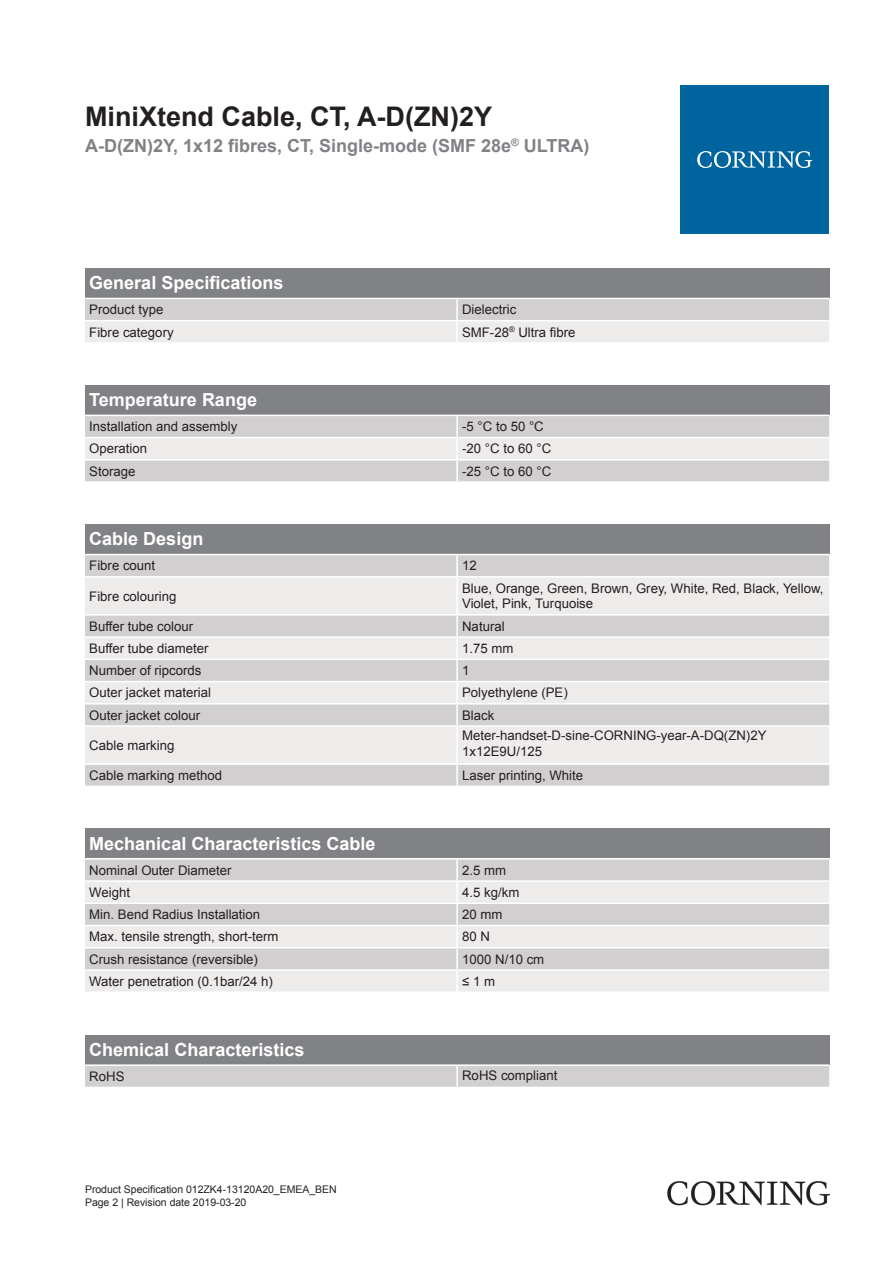
<style>
.page{position:relative;width:893px;height:1263px;background:#fff}
.page>*{position:absolute;margin:0;border:0;box-sizing:border-box;transform-origin:0 0}
.t1{font:700 27px "Arial";color:#231f20}
.t2{font:700 18px "Arial";color:#fff}
.t3{font:700 18px "Arial";color:#808285}
.t4{font:13.2px/15.9px "Arial";color:#231f20}
.t5{font:10.5px/12.6px "Arial";color:#231f20}
</style>
<div class="page">
<div style="left:85px;top:268px;width:744px;height:30px;background:#808285"></div>
<svg style="left:85px;top:299px;width:744px;height:43px;background:#dfdddd"></svg>
<hr style="left:456px;top:299px;width:2px;height:21px;background:#fff">
<hr style="left:456px;top:321px;width:2px;height:21px;background:#fff">
<hr style="left:85px;top:320px;width:372px;height:1px;background:#fff">
<hr style="left:457px;top:320px;width:372px;height:1px;background:#fff">
<div style="left:85px;top:385px;width:744px;height:30px;background:#808285"></div>
<div style="left:85px;top:416px;width:744px;height:65px;background:#d1cfcf"></div>
<div style="left:85px;top:438px;width:744px;height:21px;background:#edeceb"></div>
<hr style="left:456px;top:416px;width:2px;height:21px;background:#fff">
<hr style="left:456px;top:438px;width:2px;height:21px;background:#fff">
<hr style="left:456px;top:461px;width:2px;height:20px;background:#fff">
<hr style="left:85px;top:437px;width:372px;height:1px;background:#fff">
<hr style="left:457px;top:437px;width:372px;height:1px;background:#fff">
<hr style="left:85px;top:459px;width:372px;height:2px;background:#fff">
<hr style="left:457px;top:459px;width:372px;height:2px;background:#fff">
<div style="left:85px;top:524px;width:744px;height:30px;background:#808285"></div>
<div style="left:85px;top:555px;width:744px;height:230px;background:#d1cfcf"></div>
<svg style="left:85px;top:577px;width:744px;height:186px;background:#e3e2e1"></svg>
<hr style="left:456px;top:555px;width:2px;height:21px;background:#fff">
<hr style="left:456px;top:577px;width:2px;height:37px;background:#fff">
<hr style="left:456px;top:616px;width:2px;height:20px;background:#fff">
<hr style="left:456px;top:638px;width:2px;height:20px;background:#fff">
<hr style="left:456px;top:660px;width:2px;height:21px;background:#fff">
<hr style="left:456px;top:682px;width:2px;height:21px;background:#fff">
<hr style="left:456px;top:704px;width:2px;height:21px;background:#fff">
<hr style="left:456px;top:727px;width:2px;height:36px;background:#fff">
<hr style="left:456px;top:765px;width:2px;height:20px;background:#fff">
<hr style="left:85px;top:576px;width:372px;height:1px;background:#fff">
<hr style="left:457px;top:576px;width:372px;height:1px;background:#fff">
<hr style="left:85px;top:614px;width:372px;height:2px;background:#fff">
<hr style="left:457px;top:614px;width:372px;height:2px;background:#fff">
<hr style="left:85px;top:636px;width:372px;height:2px;background:#fff">
<hr style="left:457px;top:636px;width:372px;height:2px;background:#fff">
<hr style="left:85px;top:658px;width:372px;height:2px;background:#fff">
<hr style="left:457px;top:658px;width:372px;height:2px;background:#fff">
<hr style="left:85px;top:681px;width:372px;height:1px;background:#fff">
<hr style="left:457px;top:681px;width:372px;height:1px;background:#fff">
<hr style="left:85px;top:703px;width:372px;height:1px;background:#fff">
<hr style="left:457px;top:703px;width:372px;height:1px;background:#fff">
<hr style="left:85px;top:725px;width:372px;height:2px;background:#fff">
<hr style="left:457px;top:725px;width:372px;height:2px;background:#fff">
<hr style="left:85px;top:763px;width:372px;height:2px;background:#fff">
<hr style="left:457px;top:763px;width:372px;height:2px;background:#fff">
<div style="left:85px;top:828px;width:744px;height:30px;background:#808285"></div>
<div style="left:85px;top:859px;width:744px;height:21px;background:#d1cfcf"></div>
<svg style="left:85px;top:882px;width:744px;height:109px;background:#e1e0df"></svg>
<hr style="left:456px;top:859px;width:2px;height:21px;background:#fff">
<hr style="left:456px;top:882px;width:2px;height:20px;background:#fff">
<hr style="left:456px;top:904px;width:2px;height:21px;background:#fff">
<hr style="left:456px;top:926px;width:2px;height:21px;background:#fff">
<hr style="left:456px;top:948px;width:2px;height:21px;background:#fff">
<hr style="left:456px;top:971px;width:2px;height:20px;background:#fff">
<hr style="left:85px;top:902px;width:372px;height:2px;background:#fff">
<hr style="left:457px;top:902px;width:372px;height:2px;background:#fff">
<hr style="left:85px;top:925px;width:372px;height:1px;background:#fff">
<hr style="left:457px;top:925px;width:372px;height:1px;background:#fff">
<hr style="left:85px;top:947px;width:372px;height:1px;background:#fff">
<hr style="left:457px;top:947px;width:372px;height:1px;background:#fff">
<hr style="left:85px;top:969px;width:372px;height:2px;background:#fff">
<hr style="left:457px;top:969px;width:372px;height:2px;background:#fff">
<div style="left:85px;top:1035px;width:744px;height:29px;background:#808285"></div>
<div style="left:85px;top:1066px;width:744px;height:21px;background:#d1cfcf"></div>
<hr style="left:456px;top:1066px;width:2px;height:21px;background:#fff">
<div style="left:680px;top:85px;width:149px;height:149px;background:#00649e"></div>
<svg style="left:697px;top:151px;width:115px;height:17px"></svg>
<img style="left:668px;top:1181px;width:161px;height:24px">
<h1 class="t1" style="left:85px;top:97px;width:408px">MiniXtend Cable, CT, A-D(ZN)2Y</h1>
<h2 class="t3" style="left:85px;top:133px;width:506px">A-D(ZN)2Y, 1x12 fibres, CT, Single-mode (SMF 28e<sup>®</sup> ULTRA)</h2>
<h2 class="t2" style="left:89px;top:270px;width:196px">General Specifications</h2>
<p class="t4" style="left:89px;top:302px;width:76px">Product type</p>
<p class="t4" style="left:462px;top:302px;width:56px">Dielectric</p>
<p class="t4" style="left:89px;top:324px;width:86px">Fibre category</p>
<p class="t4" style="left:462px;top:324px;width:115px">SMF-28<sup>®</sup> Ultra fibre</p>
<h2 class="t2" style="left:89px;top:387px;width:169px">Temperature Range</h2>
<p class="t4" style="left:89px;top:418px;width:150px">Installation and assembly</p>
<p class="t4" style="left:462px;top:418px;width:83px">-5 °C to 50 °C</p>
<p class="t4" style="left:89px;top:441px;width:59px">Operation</p>
<p class="t4" style="left:462px;top:441px;width:91px">-20 °C to 60 °C</p>
<p class="t4" style="left:89px;top:463px;width:48px">Storage</p>
<p class="t4" style="left:462px;top:463px;width:91px">-25 °C to 60 °C</p>
<h2 class="t2" style="left:89px;top:526px;width:116px">Cable Design</h2>
<p class="t4" style="left:89px;top:558px;width:68px">Fibre count</p>
<p class="t4" style="left:462px;top:558px;width:16px">12</p>
<p class="t4" style="left:89px;top:588px;width:89px">Fibre colouring</p>
<p class="t4" style="left:462px;top:580px;width:363px">Blue, Orange, Green, Brown, Grey, White, Red, Black, Yellow,<br>Violet, Pink, Turquoise</p>
<p class="t4" style="left:89px;top:618px;width:105px">Buffer tube colour</p>
<p class="t4" style="left:462px;top:618px;width:44px">Natural</p>
<p class="t4" style="left:89px;top:640px;width:121px">Buffer tube diameter</p>
<p class="t4" style="left:462px;top:640px;width:53px">1.75 mm</p>
<p class="t4" style="left:89px;top:662px;width:114px">Number of ripcords</p>
<p class="t4" style="left:462px;top:662px;width:9px">1</p>
<p class="t4" style="left:89px;top:685px;width:123px">Outer jacket material</p>
<p class="t4" style="left:462px;top:685px;width:107px">Polyethylene (PE)</p>
<p class="t4" style="left:89px;top:707px;width:112px">Outer jacket colour</p>
<p class="t4" style="left:462px;top:707px;width:34px">Black</p>
<p class="t4" style="left:89px;top:737px;width:87px">Cable marking</p>
<p class="t4" style="left:462px;top:728px;width:306px">Meter-handset-D-sine-CORNING-year-A-DQ(ZN)2Y<br>1x12E9U/125</p>
<p class="t4" style="left:89px;top:767px;width:134px">Cable marking method</p>
<p class="t4" style="left:462px;top:767px;width:123px">Laser printing, White</p>
<h2 class="t2" style="left:89px;top:830px;width:288px">Mechanical Characteristics Cable</h2>
<p class="t4" style="left:89px;top:862px;width:144px">Nominal Outer Diameter</p>
<p class="t4" style="left:462px;top:862px;width:46px">2.5 mm</p>
<p class="t4" style="left:89px;top:884px;width:42px">Weight</p>
<p class="t4" style="left:462px;top:884px;width:59px">4.5 kg/km</p>
<p class="t4" style="left:89px;top:906px;width:172px">Min. Bend Radius Installation</p>
<p class="t4" style="left:462px;top:906px;width:42px">20 mm</p>
<p class="t4" style="left:89px;top:929px;width:191px">Max. tensile strength, short-term</p>
<p class="t4" style="left:462px;top:929px;width:29px">80 N</p>
<p class="t4" style="left:89px;top:951px;width:170px">Crush resistance (reversible)</p>
<p class="t4" style="left:462px;top:951px;width:84px">1000 N/10 cm</p>
<p class="t4" style="left:89px;top:973px;width:185px">Water penetration (0.1bar/24 h)</p>
<p class="t4" style="left:462px;top:973px;width:34px">≤ 1 m</p>
<h2 class="t2" style="left:89px;top:1037px;width:217px">Chemical Characteristics</h2>
<p class="t4" style="left:89px;top:1068px;width:37px">RoHS</p>
<p class="t4" style="left:462px;top:1067px;width:97px">RoHS compliant</p>
<p class="t5" style="left:85px;top:1183px;width:253px">Product Specification 012ZK4-13120A20_EMEA_BEN<br>Page 2 | Revision date 2019-03-20</p>
</div>
